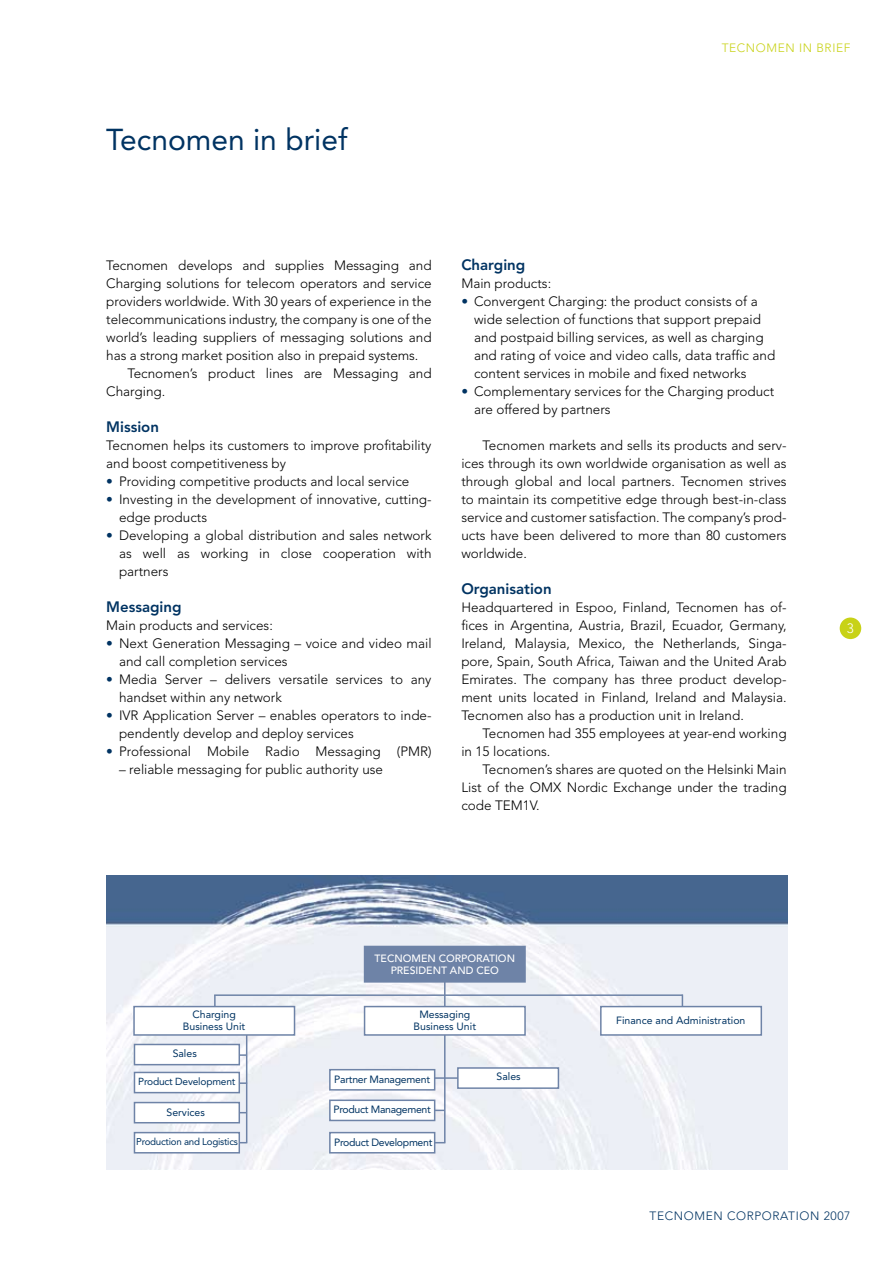
<style>
.page{position:relative;width:893px;height:1263px;background:#fff}
.page>*{position:absolute;margin:0;border:0;box-sizing:border-box;transform-origin:0 0}
.t1{font:30px "Avenir";color:#003362}
.t2{font:800 15px "Avenir";color:#003362}
.t3{font:300 13.5px/18px "Avenir";color:#000}
.t4{font:300 12px "Avenir";letter-spacing:.05em;color:#003362}
.t5{font:300 12px "Avenir";letter-spacing:.05em;color:#c8d217}
.t6{font:10.5px/12px "Avenir";color:#003362;text-align:center}
.t7{font:10.5px "Avenir";letter-spacing:-.03em;color:#003362}
.t8{font:500 10.5px/12.6px "Avenir";color:#fff}
.t9{font:10.5px "Avenir";letter-spacing:-.025em;color:#003362}
.t10{font:10.2px "Avenir";letter-spacing:-.02em;color:#003362}
.t11{font:9.75px "Avenir";letter-spacing:-.025em;color:#003362}
.s1{color:#003362}
</style>
<div class="page">
<div style="left:840px;top:617px;width:21px;height:22px;background:#c8d217;border-radius:50%"></div>
<img style="left:107px;top:875px;width:680px;height:294px">
<hr style="left:444px;top:948px;width:2px;height:194px;background:#6e83a7">
<svg style="left:363px;top:1005px;width:163px;height:31px"></svg>
<div style="left:363px;top:945px;width:163px;height:38px;background:#6e83a7"></div>
<hr style="left:425px;top:1077px;width:37px;height:2px;background:#6e83a7">
<hr style="left:214px;top:994px;width:469px;height:2px;background:#6e83a7">
<svg style="left:599px;top:994px;width:164px;height:42px"></svg>
<svg style="left:456px;top:1066px;width:104px;height:24px"></svg>
<svg style="left:328px;top:1068px;width:108px;height:23px"></svg>
<svg style="left:328px;top:1099px;width:116px;height:23px"></svg>
<svg style="left:328px;top:1131px;width:117px;height:23px"></svg>
<hr style="left:246px;top:1028px;width:1px;height:114px;background:#6e83a7">
<svg style="left:133px;top:995px;width:163px;height:41px"></svg>
<svg style="left:133px;top:1043px;width:113px;height:51px"></svg>
<svg style="left:133px;top:1101px;width:113px;height:23px"></svg>
<svg style="left:133px;top:1131px;width:114px;height:23px"></svg>
<h1 class="t1" style="left:106px;top:123px;width:243px">Tecnomen in brief</h1>
<p class="t5" style="left:722px;top:40px;width:130px">TECNOMEN IN BRIEF</p>
<p class="t3" style="left:106px;top:256px;width:327px;text-align:justify">Tecnomen develops and supplies Messaging and Charging solutions for telecom operators and service providers worldwide. With 30 years of experience in the telecommunications industry, the company is one of the world’s leading suppliers of messaging solutions and has a strong market position also in prepaid systems.</p>
<p class="t3" style="left:106px;top:364px;width:327px;text-indent:21px">Tecnomen’s product lines are Messaging and<br>Charging.</p>
<p class="t2" style="left:106px;top:418px;width:54px">Mission</p>
<p class="t3" style="left:106px;top:436px;width:327px">Tecnomen helps its customers to improve profitability and boost competitiveness by</p>
<p class="t3" style="left:106px;top:472px;width:305px"><span class="s1">•</span> Providing competitive products and local service</p>
<p class="t3" style="left:119px;top:490px;width:314px;text-indent:-13px"><span class="s1">•</span> Investing in the development of innovative, cutting&shy;edge products</p>
<p class="t3" style="left:119px;top:526px;width:314px;text-align:justify;text-indent:-13px"><span class="s1">•</span> Developing a global distribution and sales network as well as working in close cooperation with partners</p>
<p class="t2" style="left:106px;top:598px;width:77px">Messaging</p>
<p class="t3" style="left:106px;top:616px;width:168px">Main products and services:</p>
<p class="t3" style="left:119px;top:634px;width:314px;text-indent:-13px"><span class="s1">•</span> Next Generation Messaging – voice and video mail and call completion services</p>
<p class="t3" style="left:119px;top:670px;width:314px;text-indent:-13px"><span class="s1">•</span> Media Server – delivers versatile services to any handset within any network</p>
<p class="t3" style="left:119px;top:706px;width:314px;text-indent:-13px"><span class="s1">•</span> IVR Application Server – enables operators to inde&shy;pendently develop and deploy services</p>
<p class="t3" style="left:106px;top:742px;width:327px"><span class="s1">•</span> Professional Mobile Radio Messaging (PMR)</p>
<p class="t3" style="left:119px;top:760px;width:266px">– reliable messaging for public authority use</p>
<p class="t2" style="left:461px;top:256px;width:65px">Charging</p>
<p class="t3" style="left:461px;top:274px;width:91px">Main products:</p>
<p class="t3" style="left:474px;top:292px;width:303px;text-indent:-13px"><span class="s1">•</span> Convergent Charging: the product consists of a wide selection of functions that support prepaid and postpaid billing services, as well as charging and rating of voice and video calls, data traffic and content services in mobile and fixed networks</p>
<p class="t3" style="left:474px;top:382px;width:302px;text-indent:-13px"><span class="s1">•</span> Complementary services for the Charging product are offered by partners</p>
<p class="t3" style="left:461px;top:436px;width:327px;text-align:justify;text-indent:21px">Tecnomen markets and sells its products and serv&shy;ices through its own worldwide organisation as well as through global and local partners. Tecnomen strives to maintain its competitive edge through best-in-class service and customer satisfaction. The company’s prod&shy;ucts have been delivered to more than 80 customers worldwide.</p>
<p class="t2" style="left:461px;top:580px;width:92px">Organisation</p>
<p class="t3" style="left:461px;top:598px;width:327px">Headquartered in Espoo, Finland, Tecnomen has of&shy;fices in Argentina, Austria, Brazil, Ecuador, Germany, Ireland, Malaysia, Mexico, the Netherlands, Singa&shy;pore, Spain, South Africa, Taiwan and the United Arab Emirates. The company has three product develop&shy;ment units located in Finland, Ireland and Malaysia.<br>Tecnomen also has a production unit in Ireland.</p>
<p class="t3" style="left:461px;top:724px;width:327px;text-indent:21px">Tecnomen had 355 employees at year-end working in 15 locations.</p>
<p class="t3" style="left:461px;top:760px;width:327px;text-align:justify;text-indent:21px">Tecnomen’s shares are quoted on the Helsinki Main List of the OMX Nordic Exchange under the trading code TEM1V.</p>
<p class="t6" style="left:183px;top:1008px;width:64px">Charging<br>Business Unit</p>
<p class="t6" style="left:173px;top:1048px;width:26px">Sales</p>
<p class="t10" style="left:138px;top:1076px;width:99px">Product Development</p>
<p class="t6" style="left:167px;top:1106px;width:40px">Services</p>
<p class="t11" style="left:136px;top:1136px;width:103px">Production and Logistics</p>
<p class="t8" style="left:391px;top:952px;width:126px;text-indent:-16px">TECNOMEN CORPORATION<br>PRESIDENT</p>
<p class="t8" style="left:450px;top:965px;width:50px">AN D CEO</p>
<p class="t6" style="left:414px;top:1008px;width:64px">Messaging<br>Business Unit</p>
<p class="t6" style="left:616px;top:1015px;width:131px">Finance and Administration</p>
<p class="t9" style="left:334px;top:1073px;width:97px">Partner Management</p>
<p class="t7" style="left:333px;top:1103px;width:99px">Product Management</p>
<p class="t7" style="left:334px;top:1136px;width:100px">Product Development</p>
<p class="t6" style="left:497px;top:1070px;width:26px">Sales</p>
<p class="t4" style="left:650px;top:1209px;width:202px">TECNOMEN CORPORATION 2007</p>
</div>
